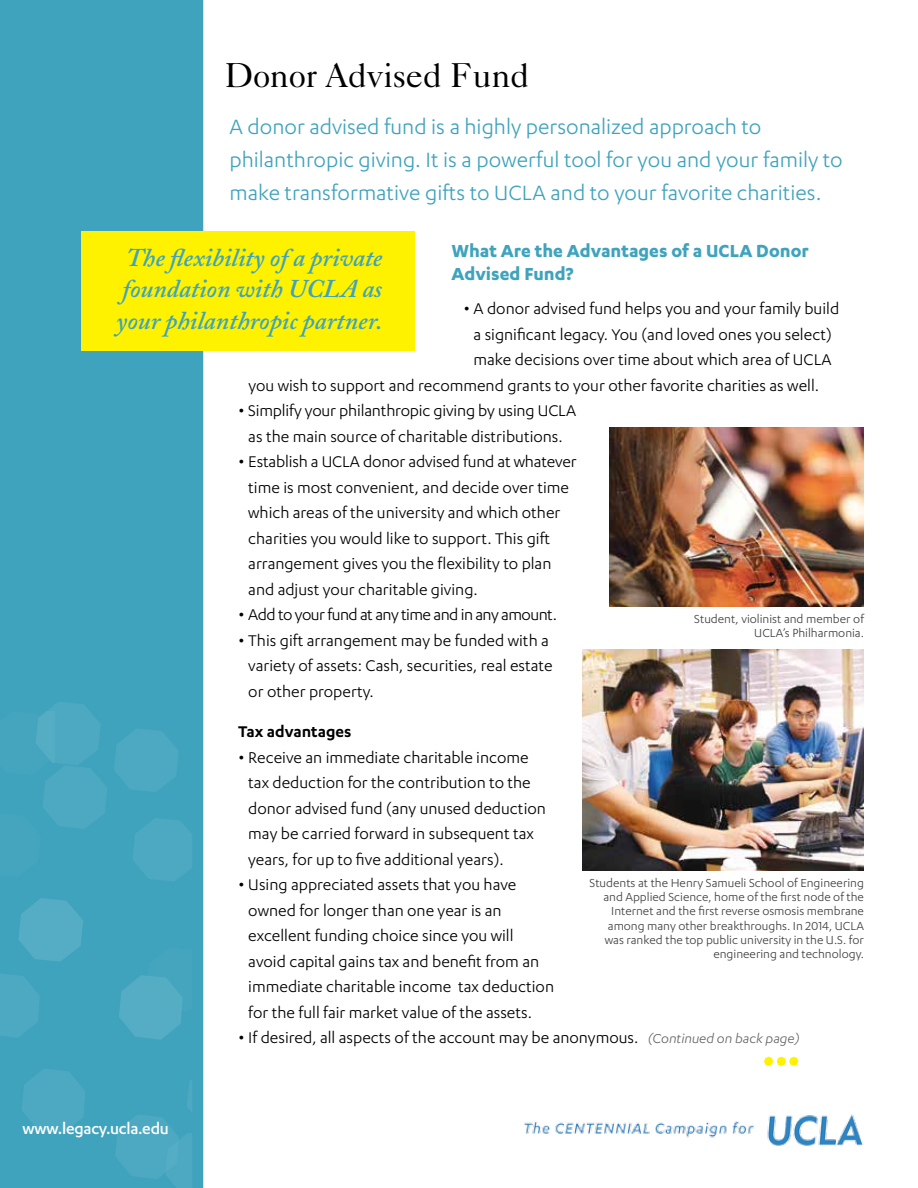
<style>
.page{position:relative;width:918px;height:1188px;background:#fff}
.page>*{position:absolute;margin:0;border:0;box-sizing:border-box;transform-origin:0 0}
.t1{font:34.5px "Caslon Five Forty";letter-spacing:-.01em;color:#000}
.t2{font:italic 600 25.5px/31.5px "Adobe Caslon";color:#3fa3bd;text-align:center}
.t3{font:24px/33px "Karbon";color:#3fa3bd}
.t4{font:700 20.25px/22.5px "Karbon";color:#3fa3bd}
.t5{font:18px/25.5px "Karbon";color:#000}
.t6{font:18px "Karbon";letter-spacing:-.03em;color:#000}
.t7{font:500 18px "Karbon";letter-spacing:-.015em;color:#fff}
.t8{font:600 18px "Karbon";color:#000}
.t9{font:italic 15px "Karbon";color:#636466}
.t10{font:13.5px/14.2px "Karbon";color:#414042;text-align:right}
.s1{font-size:21px}
</style>
<div class="page">
<div style="left:0;top:0;width:203px;height:1188px;background:#3fa3bd"></div>
<svg style="left:0;top:973px;width:40px;height:65px;background:#49a7c0"></svg>
<svg style="left:18px;top:898px;width:65px;height:64px;background:#4faac2"></svg>
<svg style="left:132px;top:818px;width:60px;height:64px;background:#49a7c0"></svg>
<svg style="left:114px;top:728px;width:65px;height:64px;background:#48a7c0"></svg>
<div style="left:0;top:702px;width:107px;height:175px;background:#45a5bf"></div>
<svg style="left:119px;top:947px;width:73px;height:93px;background:#4aa8c0"></svg>
<svg style="left:115px;top:1065px;width:77px;height:123px;background:#44a5be"></svg>
<svg style="left:22px;top:1068px;width:63px;height:65px;background:#49a7c0"></svg>
<img style="left:524px;top:1114px;width:340px;height:32px">
<div style="left:81px;top:231px;width:334px;height:120px;background:#fff200"></div>
<img style="left:582px;top:650px;width:282px;height:221px">
<img style="left:609px;top:427px;width:255px;height:180px">
<svg style="left:764px;top:1057px;width:34px;height:9px"></svg>
<h1 class="t1" style="left:225px;top:55px;width:306px">Donor Advised Fund</h1>
<h3 class="t3" style="left:230px;top:109px;width:615px">A donor advised fund is a highly personalized approach to philanthropic giving. It is a powerful tool for you and your family to make transformative gifts to UCLA and to your favorite charities.</h3>
<p class="t4" style="left:451px;top:239px;width:359px">What Are the Advantages of a UCLA Donor<br>Advised Fund?</p>
<p class="t5" style="left:463px;top:295px;width:377px"><span class="s1">•</span> A donor advised fund helps you and your family build</p>
<p class="t5" style="left:474px;top:321px;width:360px">a significant legacy. You (and loved ones you select)</p>
<p class="t5" style="left:474px;top:346px;width:360px">make decisions over time about which area of UCLA</p>
<p class="t5" style="left:248px;top:372px;width:572px">you wish to support and recommend grants to your other favorite charities as well.</p>
<p class="t5" style="left:238px;top:397px;width:340px;text-align:center"><span class="s1">•</span> Simplify your philanthropic giving by using UCLA as the main source of charitable distributions.</p>
<p class="t5" style="left:248px;top:448px;width:330px;text-indent:-10px"><span class="s1">•</span> Establish a UCLA donor advised fund at whatever time is most convenient, and decide over time which areas of the university and which other charities you would like to support. This gift arrangement gives you the flexibility to plan and adjust your charitable giving.</p>
<p class="t6" style="left:238px;top:605px;width:320px"><span class="s1">•</span> Add to your fund at any time and in any amount.</p>
<p class="t5" style="left:248px;top:627px;width:306px;text-indent:-10px"><span class="s1">•</span> This gift arrangement may be funded with a variety of assets: Cash, securities, real estate or other property.</p>
<p class="t8" style="left:238px;top:721px;width:115px">Tax advantages</p>
<p class="t5" style="left:248px;top:744px;width:299px;text-indent:-10px"><span class="s1">•</span> Receive an immediate charitable income tax deduction for the contribution to the donor advised fund (any unused deduction may be carried forward in subsequent tax years, for up to five additional years).</p>
<p class="t5" style="left:248px;top:871px;width:307px;text-indent:-10px"><span class="s1">•</span> Using appreciated assets that you have owned for longer than one year is an excellent funding choice since you will avoid capital gains tax and benefit from an immediate charitable income tax deduction for the full fair market value of the assets.</p>
<p class="t5" style="left:238px;top:1024px;width:402px"><span class="s1">•</span> If desired, all aspects of the account may be anonymous.</p>
<h2 class="t2" style="left:117px;top:243px;width:267px">The flexibility of a private foundation with UCLA as your philanthropic partner.</h2>
<p class="t10" style="left:694px;top:612px;width:171px">Student, violinist and member of<br>UCLA’s Philharmonia.</p>
<p class="t10" style="left:590px;top:875px;width:276px">Students at the Henry Samueli School of Engineering and Applied Science, home of the first node of the Internet and the first reverse osmosis membrane among many other breakthroughs. In 2014, UCLA was ranked the top public university in the U.S. for engineering and technology.</p>
<p class="t9" style="left:648px;top:1030px;width:153px">(Continued on back page)</p>
<p class="t7" style="left:22px;top:1118px;width:148px">www.legacy.ucla.edu</p>
</div>
